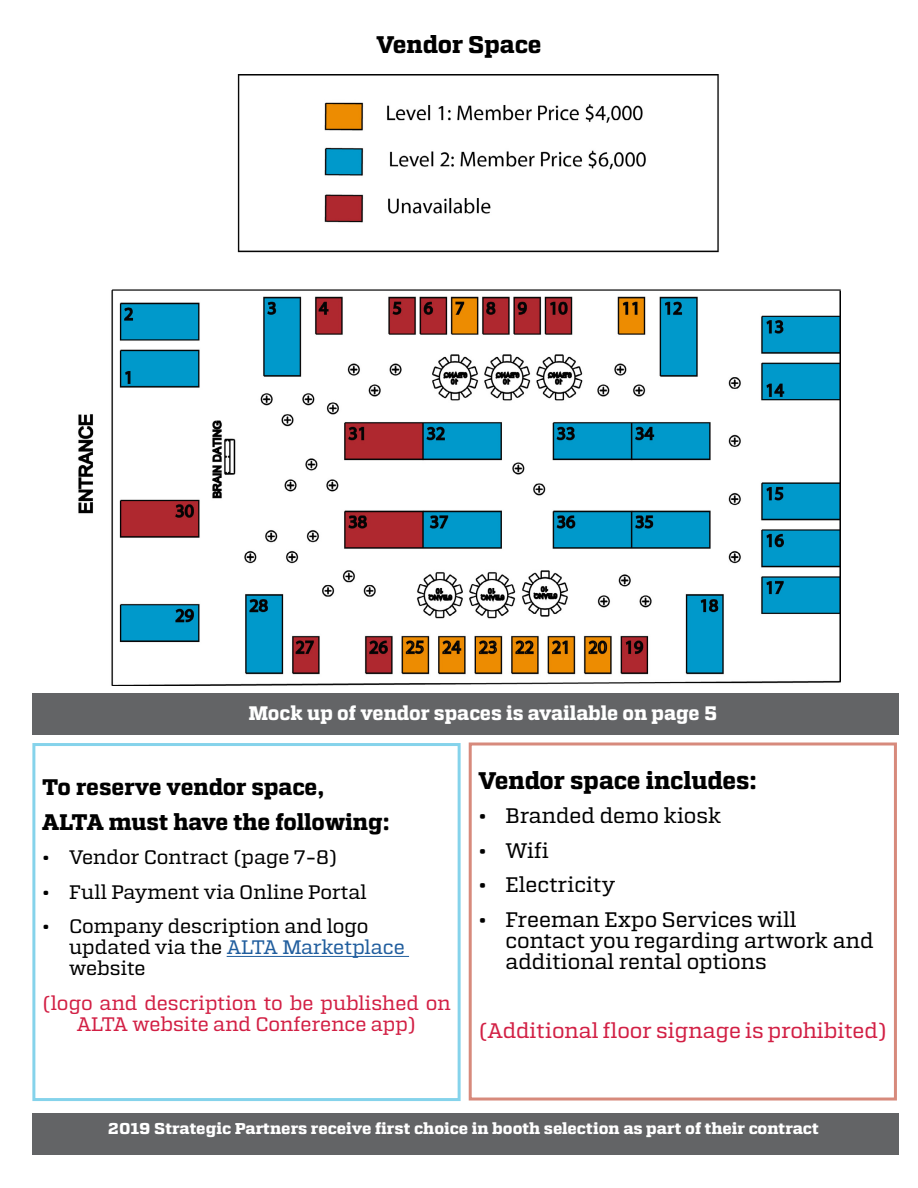
<style>
.page{position:relative;width:918px;height:1188px;background:#fff}
.page>*{position:absolute;margin:0;border:0;box-sizing:border-box;transform-origin:0 0}
.t1{font:700 24px "Atletico";color:#000}
.t2{font:700 22.5px/34.5px "Atletico";color:#000}
.t3{font:21px/21px "Atletico";color:#000}
.t4{font:21px "Atletico";color:#d21f44}
.t5{font:19.5px/21px "Atletico";color:#000}
.t6{font:19.5px/21px "Atletico";color:#d21f44;text-align:center}
.t7{font:700 19.5px "Atletico";color:#fff}
.t8{font:700 15.6px "Atletico";color:#fff;scale:1.05 1}
.s1{color:#215e9e}
</style>
<div class="page">
<hr style="left:227px;top:956px;width:182px;height:1px;background:#215e9e">
<div style="left:32px;top:743px;width:429px;height:358px;border:3px solid #85d3eb"></div>
<div style="left:469px;top:742px;width:428px;height:359px;border:3px solid #d78a7c"></div>
<div style="left:32px;top:693px;width:867px;height:41px;background:#636466"></div>
<div style="left:32px;top:1113px;width:867px;height:42px;background:#636466"></div>
<img style="left:78px;top:74px;width:762px;height:611px">
<p class="t1" style="left:377px;top:29px;width:166px">Vendor Space</p>
<p class="t7" style="left:248px;top:701px;width:470px">Mock up of vendor spaces is available on page 5</p>
<p class="t2" style="left:42px;top:770px;width:349px">To reserve vendor space,<br>ALTA must have the following:</p>
<p class="t5" style="left:42px;top:847px;width:297px">• Vendor Contract (page 7-8)</p>
<p class="t5" style="left:42px;top:882px;width:326px">• Full Payment via Online Portal</p>
<p class="t5" style="left:69px;top:916px;width:337px;text-indent:-27px">• Company description and logo updated via the <span class="s1">ALTA Marketplace </span>website</p>
<p class="t6" style="left:42px;top:993px;width:410px">(logo and description to be published on<br>ALTA website and Conference app)</p>
<p class="t1" style="left:478px;top:766px;width:280px">Vendor space includes:</p>
<p class="t3" style="left:478px;top:805px;width:244px">• Branded demo kiosk</p>
<p class="t3" style="left:478px;top:840px;width:72px">• Wifi</p>
<p class="t3" style="left:478px;top:874px;width:138px">• Electricity</p>
<p class="t3" style="left:505px;top:909px;width:370px;text-indent:-27px">• Freeman Expo Services will contact you regarding artwork and additional rental options</p>
<p class="t4" style="left:478px;top:1018px;width:410px">(Additional floor signage is prohibited)</p>
<p class="t8" style="left:108px;top:1119px;width:679px">2019 Strategic Partners receive first choice in booth selection as part of their contract</p>
</div>
